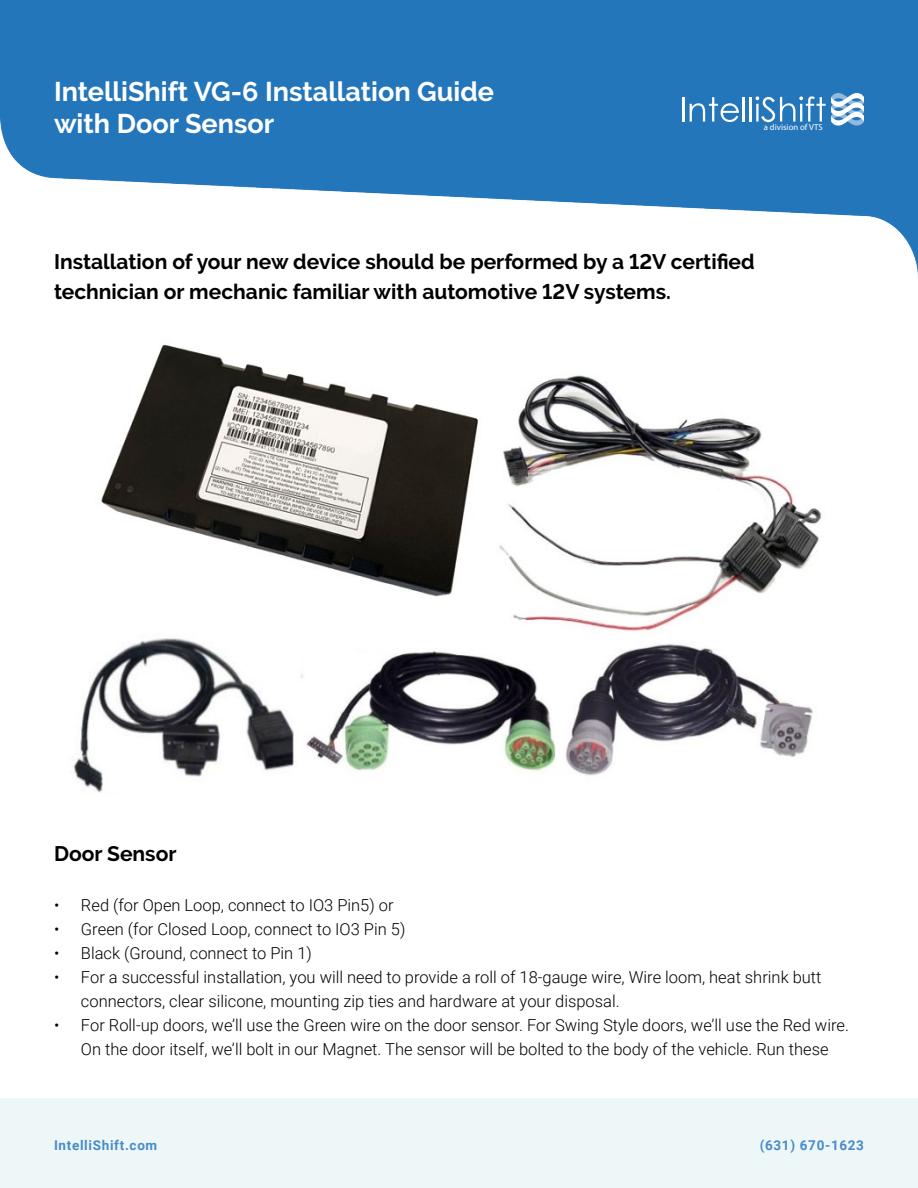
<style>
.page{position:relative;width:918px;height:1188px;background:#fff}
.page>*{position:absolute;margin:0;border:0;box-sizing:border-box;transform-origin:0 0}
.t1{font:700 27px/32.4px "Raleway";color:#fff}
.t2{font:700 21px/30px "Raleway";color:#000}
.t3{font:300 16.5px/24px "Roboto";color:#000}
.t4{font:700 13.5px "Roboto";letter-spacing:.05em;color:#498bc9}
.t5{font:8.7px "Myriad Pro";color:#fff}
</style>
<div class="page">
<div style="left:0;top:1098px;width:918px;height:90px;background:#edf7f7"></div>
<img style="left:0;top:0;width:918px;height:276px">
<hr style="left:682px;top:98px;width:2px;height:24px;background:#fff">
<svg style="left:690px;top:97px;width:49px;height:25px"></svg>
<hr style="left:743px;top:97px;width:2px;height:25px;background:#fff">
<hr style="left:750px;top:97px;width:2px;height:25px;background:#fff">
<svg style="left:755px;top:93px;width:109px;height:33px"></svg>
<img style="left:73px;top:344px;width:749px;height:449px">
<h1 class="t1" style="left:54px;top:76px;width:441px">IntelliShift VG-6 Installation Guide with Door Sensor</h1>
<p class="t5" style="left:764px;top:121px;width:60px">a division of VTS</p>
<p class="t2" style="left:54px;top:247px;width:702px">Installation of your new device should be performed by a 12V certified technician or mechanic familiar with automotive 12V systems.</p>
<p class="t2" style="left:54px;top:839px;width:124px">Door Sensor</p>
<p class="t3" style="left:54px;top:893px;width:341px">• Red (for Open Loop, connect to IO3 Pin5) or</p>
<p class="t3" style="left:54px;top:917px;width:353px">• Green (for Closed Loop, connect to IO3 Pin 5)</p>
<p class="t3" style="left:54px;top:941px;width:259px">• Black (Ground, connect to Pin 1)</p>
<p class="t3" style="left:81px;top:965px;width:742px;text-indent:-27px">• For a successful installation, you will need to provide a roll of 18-gauge wire, Wire loom, heat shrink butt connectors, clear silicone, mounting zip ties and hardware at your disposal.</p>
<p class="t3" style="left:54px;top:1013px;width:797px;text-align:center">• For Roll-up doors, we’ll use the Green wire on the door sensor. For Swing Style doors, we’ll use the Red wire.<br>On the door itself, we’ll bolt in our Magnet. The sensor will be bolted to the body of the vehicle. Run these</p>
<p class="t4" style="left:54px;top:1136px;width:105px">IntelliShift.com</p>
<p class="t4" style="left:760px;top:1136px;width:106px">(631) 670-1623</p>
</div>
